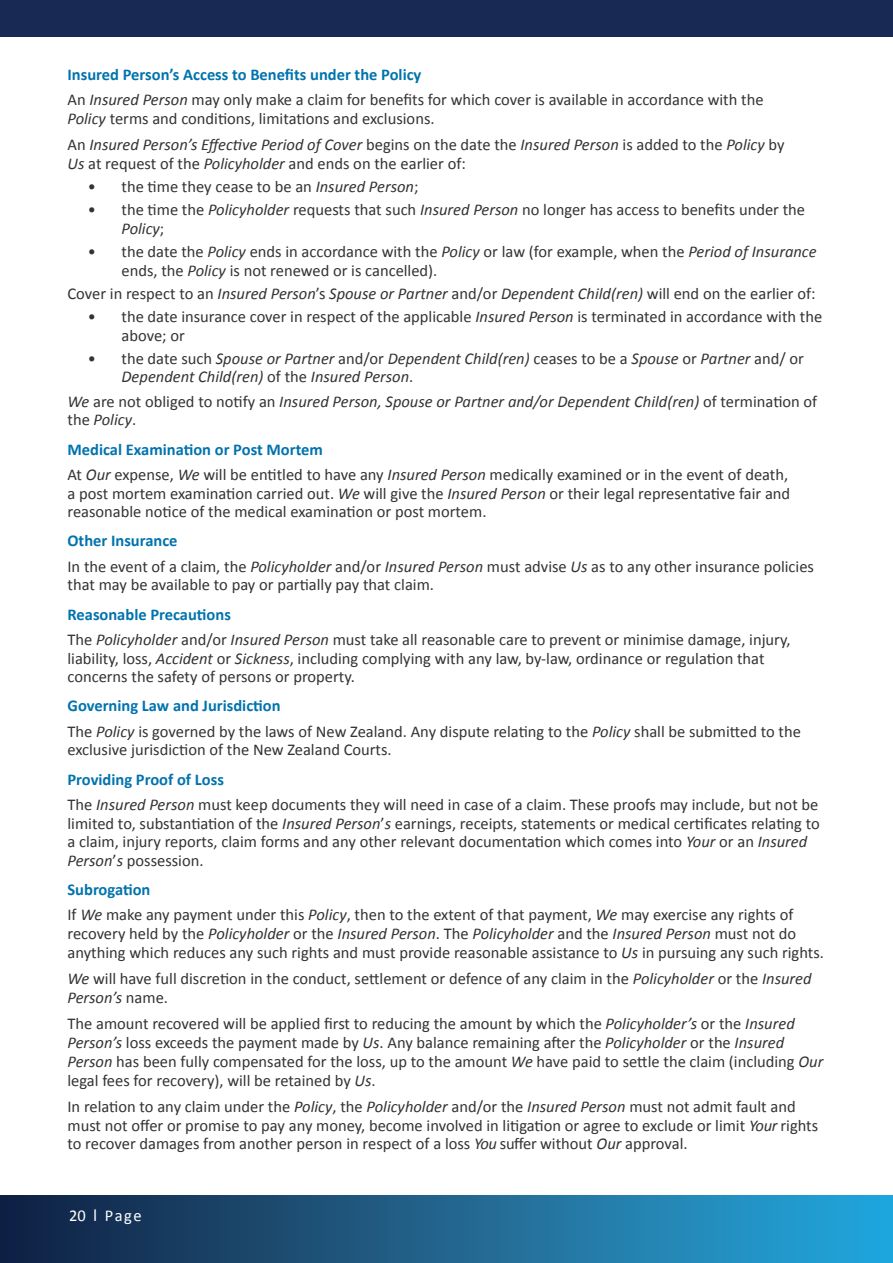
<style>
.page{position:relative;width:893px;height:1263px;background:#fff}
.page>*{position:absolute;margin:0;border:0;box-sizing:border-box;transform-origin:0 0}
.t1{font:16.5px/18.8px "Calibri";color:#333334}
.t2{font:italic 16.5px/18.8px "Calibri";color:#333334}
.t3{font:16.5px "Calibri";letter-spacing:.085em;color:#fff}
.s1{font-weight:700;color:#0073ae}
.s2{font-style:italic}
.s3{font-style:normal}
.s4{font-size:18.6px}
</style>
<div class="page">
<div style="left:0;top:0;width:893px;height:37px;background:#182a54"></div>
<div style="left:0;top:1195px;width:893px;height:68px;background:linear-gradient(to right,#152040,#28a9de)"></div>
<p class="t1" style="left:68px;top:61px;width:698px;line-height:25.2px"><span class="s1">Insured Person’s Access to Benefits under the Policy<br></span>An <span class="s2">Insured Person</span> may only make a claim for benefits for which cover is available in accordance with the</p>
<p class="t1" style="left:68px;top:105px;width:719px;line-height:26.2px"><span class="s2">Policy</span> terms and conditions, limitations and exclusions.<br>An <span class="s2">Insured Person’s Effective Period of Cover</span> begins on the date the <span class="s2">Insured Person</span> is added to the <span class="s2">Policy</span> by</p>
<p class="t1" style="left:68px;top:153px;width:400px"><span class="s2">Us</span> at request of the <span class="s2">Policyholder</span> and ends on the earlier of:</p>
<p class="t1" style="left:88px;top:176px;width:332px">• the time they cease to be an <span class="s2">Insured Person</span>;</p>
<p class="t1" style="left:122px;top:200px;width:685px;text-indent:-34px">• the time the <span class="s2">Policyholder</span> requests that such <span class="s2">Insured Person</span> no longer has access to benefits under the<br><span class="s2">Policy</span>;</p>
<p class="t1" style="left:122px;top:241px;width:697px;text-indent:-34px">• the date the <span class="s2">Policy</span> ends in accordance with the <span class="s2">Policy</span> or law (for example, when the <span class="s2">Period of Insurance </span>ends, the <span class="s2">Policy</span> is not renewed or is cancelled).</p>
<p class="t1" style="left:67px;top:283px;width:749px">Cover in respect to an <span class="s2">Insured Person</span>’s <span class="s2">Spouse or Partner</span> and/or <span class="s2">Dependent Child(ren)</span> will end on the earlier of:</p>
<p class="t1" style="left:122px;top:306px;width:702px;text-indent:-34px">• the date insurance cover in respect of the applicable <span class="s2">Insured Person</span> is terminated in accordance with the above; or</p>
<p class="t2" style="left:121px;top:348px;width:684px;text-indent:-34px"><span class="s3">• the date such</span> Spouse or Partner <span class="s3">and/or</span> Dependent Child(ren) <span class="s3">ceases to be a</span> Spouse <span class="s3">or</span> Partner <span class="s3">and/ or<br></span>Dependent Child(ren) <span class="s3">of the</span> Insured Person<span class="s3">.</span></p>
<p class="t2" style="left:67px;top:391px;width:751px">We <span class="s3">are not obliged to notify an</span> Insured Person, Spouse or Partner and/or Dependent Child(ren) <span class="s3">of termination of the</span> Policy<span class="s3">.</span></p>
<p class="t1" style="left:67px;top:436px;width:722px;line-height:25.2px"><span class="s1">Medical Examination or Post Mortem<br></span>At <span class="s2">Our</span> expense, <span class="s2">We</span> will be entitled to have any <span class="s2">Insured Person</span> medically examined or in the event of death,</p>
<p class="t1" style="left:67px;top:483px;width:724px">a post mortem examination carried out. <span class="s2">We</span> will give the <span class="s2">Insured Person</span> or their legal representative fair and reasonable notice of the medical examination or post mortem.</p>
<p class="t1" style="left:67px;top:528px;width:748px;line-height:25.2px"><span class="s1">Other Insurance<br></span>In the event of a claim, the <span class="s2">Policyholder</span> and/or <span class="s2">Insured Person</span> must advise <span class="s2">Us</span> as to any other insurance policies</p>
<p class="t1" style="left:67px;top:575px;width:368px">that may be available to pay or partially pay that claim.</p>
<p class="t1" style="left:67px;top:601px;width:725px;line-height:25.2px"><span class="s1">Reasonable Precautions<br></span>The <span class="s2">Policyholder</span> and/or <span class="s2">Insured Person</span> must take all reasonable care to prevent or minimise damage, injury,</p>
<p class="t1" style="left:67px;top:648px;width:699px">liability, loss, <span class="s2">Accident</span> or <span class="s2">Sickness</span>, including complying with any law, by-law, ordinance or regulation that concerns the safety of persons or property.</p>
<p class="t1" style="left:67px;top:693px;width:735px;line-height:25.2px"><span class="s1">Governing Law and Jurisdiction<br></span>The <span class="s2">Policy</span> is governed by the laws of New Zealand. Any dispute relating to the <span class="s2">Policy</span> shall be submitted to the</p>
<p class="t1" style="left:67px;top:740px;width:326px">exclusive jurisdiction of the New Zealand Courts.</p>
<p class="t1" style="left:67px;top:766px;width:752px;line-height:25.2px"><span class="s1">Providing Proof of Loss<br></span>The <span class="s2">Insured Person</span> must keep documents they will need in case of a claim. These proofs may include, but not be</p>
<p class="t1" style="left:67px;top:813px;width:754px">limited to, substantiation of the <span class="s2">Insured Person</span>’<span class="s2">s</span> earnings, receipts, statements or medical certificates relating to a claim, injury reports, claim forms and any other relevant documentation which comes into <span class="s2">Your</span> or an <span class="s2">Insured<br>Person</span>’<span class="s2">s</span> possession.</p>
<p class="t1" style="left:67px;top:876px;width:727px;line-height:25.2px"><span class="s1">Subrogation<br></span>If <span class="s2">We</span> make any payment under this <span class="s2">Policy</span>, then to the extent of that payment, <span class="s2">We</span> may exercise any rights of</p>
<p class="t1" style="left:67px;top:923px;width:758px">recovery held by the <span class="s2">Policyholder</span> or the <span class="s2">Insured Person</span>. The <span class="s2">Policyholder</span> and the <span class="s2">Insured Person</span> must not do anything which reduces any such rights and must provide reasonable assistance to <span class="s2">Us</span> in pursuing any such rights.</p>
<p class="t1" style="left:67px;top:969px;width:746px"><span class="s2">We</span> will have full discretion in the conduct, settlement or defence of any claim in the <span class="s2">Policyholder</span> or the <span class="s2">Insured<br>Person’s</span> name.</p>
<p class="t1" style="left:67px;top:1014px;width:757px">The amount recovered will be applied first to reducing the amount by which the <span class="s2">Policyholder’s</span> or the <span class="s2">Insured Person’s</span> loss exceeds the payment made by <span class="s2">Us</span>. Any balance remaining after the <span class="s2">Policyholder</span> or the <span class="s2">Insured Person</span> has been fully compensated for the loss, up to the amount <span class="s2">We</span> have paid to settle the claim (including <span class="s2">Our </span>legal fees for recovery), will be retained by <span class="s2">Us</span>.</p>
<p class="t1" style="left:67px;top:1096px;width:752px">In relation to any claim under the <span class="s2">Policy</span>, the <span class="s2">Policyholder</span> and/or the <span class="s2">Insured Person</span> must not admit fault and must not offer or promise to pay any money, become involved in litigation or agree to exclude or limit <span class="s2">Your</span> rights to recover damages from another person in respect of a loss <span class="s2">You</span> suffer without <span class="s2">Our</span> approval.</p>
<p class="t3" style="left:69px;top:1206px;width:74px">20 <span class="s4">I</span> Page</p>
</div>
